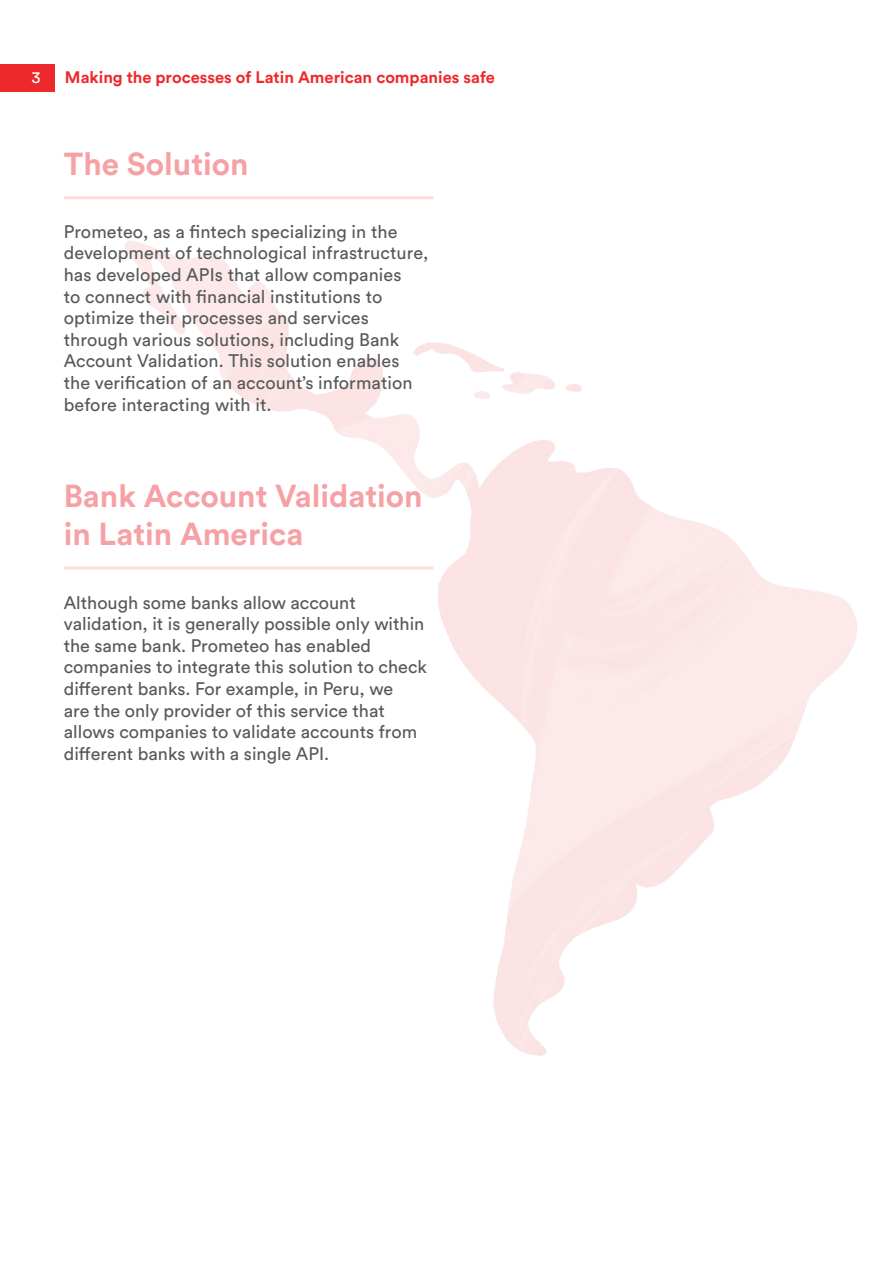
<style>
.page{position:relative;width:893px;height:1263px;background:#fff}
.page>*{position:absolute;margin:0;border:0;box-sizing:border-box;transform-origin:0 0}
.t1{font:700 31.5px/37.8px "Circular Std";color:#f6a1a5}
.t2{font:18px/21.6px "Circular Std";color:#57585a}
.t3{font:700 16.5px "Circular Std";color:#ee292c}
.t4{font:16.5px "Circular Std";color:#fff}
</style>
<div class="page">
<hr style="left:64px;top:196px;width:370px;height:3px;background:#fcdedd">
<hr style="left:64px;top:566px;width:370px;height:3px;background:#fcdedd">
<div style="left:0;top:64px;width:54px;height:27px;background:#ee292c"></div>
<p class="t4" style="left:32px;top:67px;width:11px">3</p>
<p class="t3" style="left:65px;top:67px;width:431px">Making the processes of Latin American companies safe</p>
<h1 class="t1" style="left:64px;top:144px;width:186px">The Solution</h1>
<p class="t2" style="left:64px;top:220px;width:366px">Prometeo, as a fintech specializing in the development of technological infrastructure, has developed APIs that allow companies<br>to connect with financial institutions to optimize their processes and services through various solutions, including Bank Account Validation. This solution enables the verification of an account’s information before interacting with it.</p>
<h1 class="t1" style="left:64px;top:477px;width:360px">Bank Account Validation in Latin America</h1>
<p class="t2" style="left:64px;top:591px;width:365px">Although some banks allow account validation, it is generally possible only within the same bank. Prometeo has enabled companies to integrate this solution to check different banks. For example, in Peru, we<br>are the only provider of this service that allows companies to validate accounts from different banks with a single API.</p>
</div>
